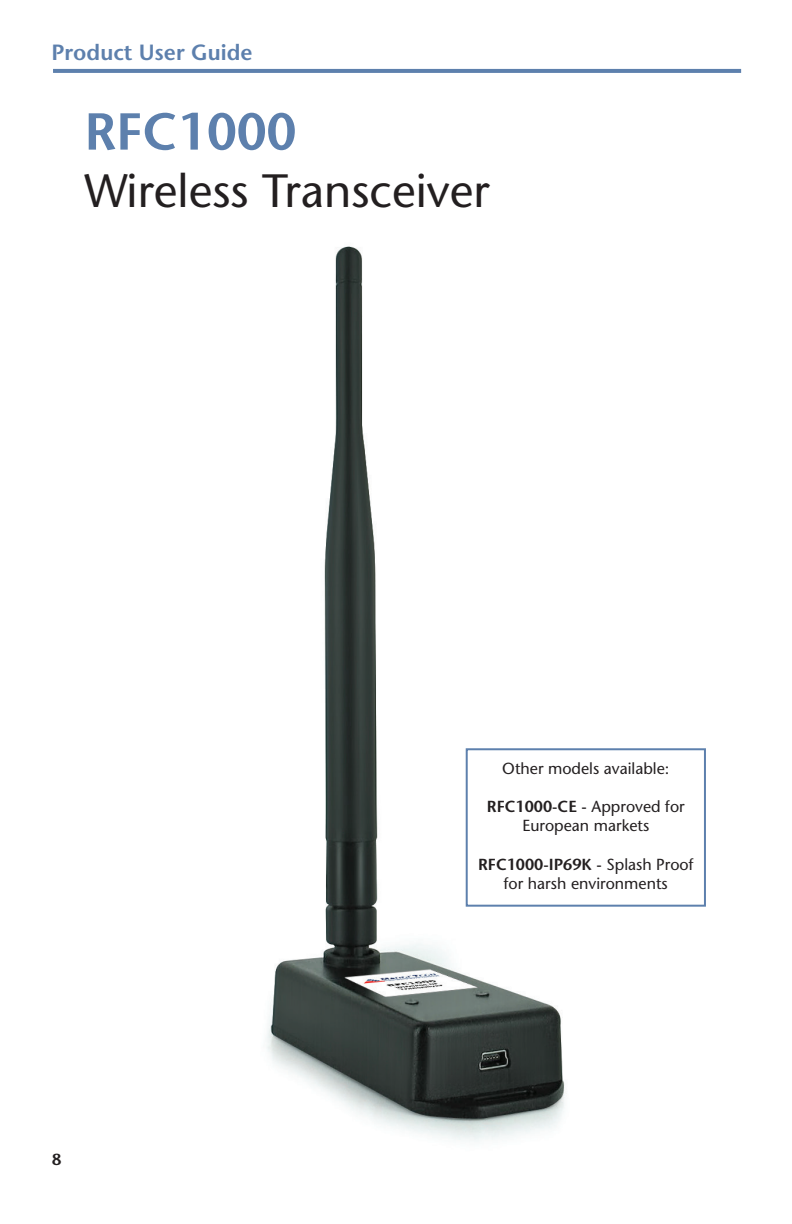
<style>
.page{position:relative;width:792px;height:1224px;background:#fff}
.page>*{position:absolute;margin:0;border:0;box-sizing:border-box;transform-origin:0 0}
.t1{font:600 51.8px "Stone Sans";color:#5d80ad}
.t2{font:46.6px "Stone Sans";color:#231f20}
.t3{font:600 22px "Stone Sans";color:#5d80ad}
.t4{font:16px/19.2px "Stone Sans";color:#231f20;text-align:center}
.t5{font:600 16px "Stone Sans";color:#231f20}
.s1{font-weight:600}
</style>
<div class="page">
<hr style="left:53px;top:69px;width:688px;height:4px;background:#5d80ad">
<img style="left:267px;top:246px;width:298px;height:896px">
<div style="left:466px;top:748px;width:240px;height:159px;border:2px solid #5d80ad"></div>
<h3 class="t3" style="left:51px;top:39px;width:203px">Product User Guide</h3>
<h1 class="t1" style="left:84px;top:100px;width:213px">RFC1000</h1>
<h2 class="t2" style="left:84px;top:163px;width:407px">Wireless Transceiver</h2>
<p class="t5" style="left:52px;top:1150px;width:11px">8</p>
<p class="t4" style="left:502px;top:758px;width:169px">Other models available:</p>
<p class="t4" style="left:487px;top:797px;width:199px"><span class="s1">RFC1000-CE</span> - Approved for<br>European markets</p>
<p class="t4" style="left:478px;top:854px;width:217px"><span class="s1">RFC1000-IP69K</span> - Splash Proof for harsh environments</p>
</div>
